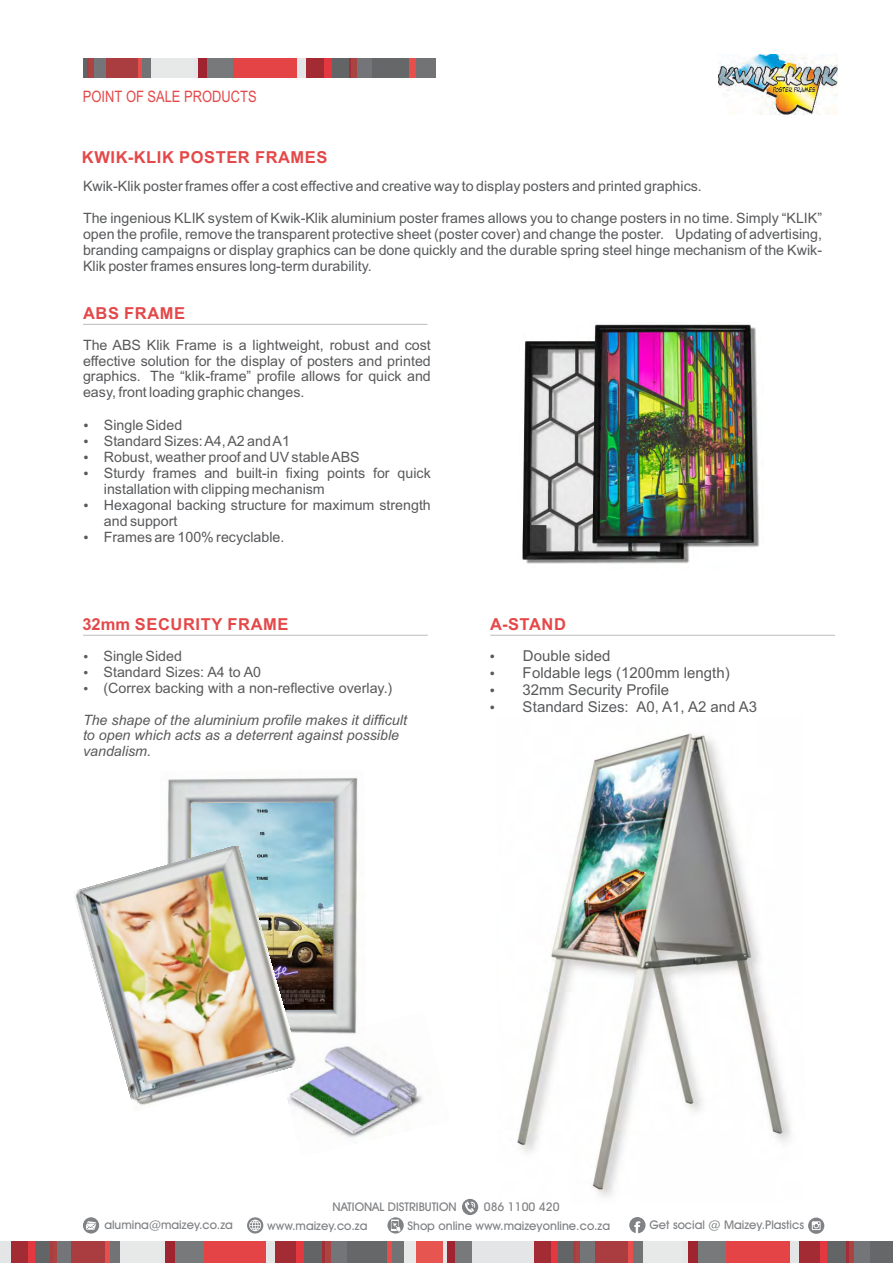
<style>
.page{position:relative;width:893px;height:1263px;background:#fff}
.page>*{position:absolute;margin:0;border:0;box-sizing:border-box;transform-origin:0 0}
.t1{font:700 16.5px "Arial";letter-spacing:.035em;color:#e44849}
.t2{font:15.75px "Arial Narrow";color:#e44849}
.t3{font:15px/16.8px "Arial";color:#58595b}
.t4{font:14.25px/15.9px "Arial";color:#58595b;text-align:justify}
.t5{font:italic 14.25px/15.9px "Arial";color:#58595b}
.t6{font:500 12px "Avant Garde IT Cby BT";color:#808285}
</style>
<div class="page">
<img style="left:299px;top:1046px;width:123px;height:92px">
<img style="left:517px;top:733px;width:274px;height:464px">
<div style="left:404px;top:1241px;width:12px;height:22px;background:#e7e8e8"></div>
<div style="left:416px;top:1241px;width:27px;height:22px;background:#e75550"></div>
<hr style="left:443px;top:1241px;width:4px;height:22px;background:#e4e5e6">
<div style="left:447px;top:1241px;width:8px;height:22px;background:#a02330"></div>
<div style="left:455px;top:1241px;width:25px;height:22px;background:#77797b"></div>
<div style="left:472px;top:1241px;width:58px;height:22px;background:#e4e5e6"></div>
<div style="left:526px;top:1241px;width:8px;height:22px;background:#e4e5e6"></div>
<div style="left:534px;top:1241px;width:17px;height:22px;background:#a32b34"></div>
<div style="left:551px;top:1241px;width:7px;height:22px;background:#e43841"></div>
<div style="left:558px;top:1241px;width:16px;height:22px;background:#636466"></div>
<hr style="left:574px;top:1241px;width:2px;height:22px;background:#a93d3f">
<div style="left:576px;top:1241px;width:5px;height:22px;background:#ab4342"></div>
<div style="left:581px;top:1241px;width:14px;height:22px;background:#747578"></div>
<div style="left:595px;top:1241px;width:33px;height:22px;background:#a93d3f"></div>
<div style="left:628px;top:1241px;width:5px;height:22px;background:#e74f4c"></div>
<div style="left:633px;top:1241px;width:10px;height:22px;background:#717375"></div>
<div style="left:643px;top:1241px;width:14px;height:22px;background:#e7e8e8"></div>
<div style="left:657px;top:1241px;width:32px;height:22px;background:#e7e8e8"></div>
<div style="left:688px;top:1241px;width:10px;height:22px;background:#a02330"></div>
<div style="left:698px;top:1241px;width:29px;height:22px;background:#77797b"></div>
<div style="left:727px;top:1241px;width:68px;height:22px;background:#e54447"></div>
<div style="left:790px;top:1241px;width:9px;height:22px;background:#e4e5e6"></div>
<div style="left:799px;top:1241px;width:21px;height:22px;background:#a32b34"></div>
<div style="left:820px;top:1241px;width:7px;height:22px;background:#e43841"></div>
<div style="left:827px;top:1241px;width:19px;height:22px;background:#636466"></div>
<hr style="left:846px;top:1241px;width:3px;height:22px;background:#a32e35">
<div style="left:849px;top:1241px;width:5px;height:22px;background:#ab4342"></div>
<div style="left:854px;top:1241px;width:17px;height:22px;background:#747578"></div>
<div style="left:871px;top:1241px;width:22px;height:22px;background:#656769"></div>
<hr style="left:0;top:1241px;width:3px;height:22px;background:#e4e5e6">
<div style="left:3px;top:1241px;width:8px;height:22px;background:#e4e5e6"></div>
<div style="left:11px;top:1241px;width:17px;height:22px;background:#a32b34"></div>
<div style="left:28px;top:1241px;width:7px;height:22px;background:#e43841"></div>
<div style="left:35px;top:1241px;width:16px;height:22px;background:#636466"></div>
<hr style="left:51px;top:1241px;width:2px;height:22px;background:#a93d3f">
<div style="left:53px;top:1241px;width:5px;height:22px;background:#ab4342"></div>
<div style="left:58px;top:1241px;width:14px;height:22px;background:#747578"></div>
<div style="left:72px;top:1241px;width:33px;height:22px;background:#a93d3f"></div>
<div style="left:105px;top:1241px;width:5px;height:22px;background:#e74f4c"></div>
<div style="left:110px;top:1241px;width:10px;height:22px;background:#717375"></div>
<div style="left:120px;top:1241px;width:13px;height:22px;background:#e7e8e8"></div>
<div style="left:133px;top:1241px;width:33px;height:22px;background:#e7e8e8"></div>
<div style="left:165px;top:1241px;width:10px;height:22px;background:#a02330"></div>
<div style="left:175px;top:1241px;width:29px;height:22px;background:#77797b"></div>
<div style="left:204px;top:1241px;width:68px;height:22px;background:#e54447"></div>
<div style="left:266px;top:1241px;width:10px;height:22px;background:#e4e5e6"></div>
<div style="left:276px;top:1241px;width:20px;height:22px;background:#a32b34"></div>
<div style="left:296px;top:1241px;width:8px;height:22px;background:#e43841"></div>
<div style="left:304px;top:1241px;width:19px;height:22px;background:#636466"></div>
<hr style="left:323px;top:1241px;width:2px;height:22px;background:#a32e35">
<div style="left:325px;top:1241px;width:6px;height:22px;background:#ab4342"></div>
<div style="left:331px;top:1241px;width:16px;height:22px;background:#747578"></div>
<div style="left:347px;top:1241px;width:40px;height:22px;background:#656769"></div>
<div style="left:387px;top:1241px;width:6px;height:22px;background:#e74f4c"></div>
<div style="left:393px;top:1241px;width:11px;height:22px;background:#717375"></div>
<img style="left:718px;top:55px;width:119px;height:59px">
<hr style="left:83px;top:58px;width:4px;height:20px;background:#636466">
<hr style="left:87px;top:58px;width:2px;height:20px;background:#a93d3f">
<div style="left:89px;top:58px;width:5px;height:20px;background:#ab4342"></div>
<div style="left:94px;top:58px;width:13px;height:20px;background:#747578"></div>
<div style="left:107px;top:58px;width:31px;height:20px;background:#a93d3f"></div>
<hr style="left:138px;top:58px;width:4px;height:20px;background:#e74f4c">
<div style="left:142px;top:58px;width:9px;height:20px;background:#717375"></div>
<div style="left:151px;top:58px;width:13px;height:20px;background:#e7e8e8"></div>
<div style="left:164px;top:58px;width:30px;height:20px;background:#e7e8e8"></div>
<hr style="left:194px;top:58px;width:4px;height:20px;background:#e4e5e6">
<div style="left:198px;top:58px;width:9px;height:20px;background:#a02330"></div>
<div style="left:207px;top:58px;width:27px;height:20px;background:#77797b"></div>
<div style="left:234px;top:58px;width:63px;height:20px;background:#e54447"></div>
<div style="left:297px;top:58px;width:9px;height:20px;background:#e4e5e6"></div>
<div style="left:306px;top:58px;width:19px;height:20px;background:#a32b34"></div>
<div style="left:325px;top:58px;width:7px;height:20px;background:#e43841"></div>
<div style="left:332px;top:58px;width:17px;height:20px;background:#636466"></div>
<hr style="left:349px;top:58px;width:3px;height:20px;background:#a32e35">
<div style="left:352px;top:58px;width:5px;height:20px;background:#ab4342"></div>
<div style="left:357px;top:58px;width:15px;height:20px;background:#747578"></div>
<div style="left:372px;top:58px;width:37px;height:20px;background:#656769"></div>
<div style="left:409px;top:58px;width:7px;height:20px;background:#e74f4c"></div>
<div style="left:416px;top:58px;width:19px;height:20px;background:#717375"></div>
<hr style="left:490px;top:635px;width:345px;height:1px;background:#bbbdc0">
<hr style="left:83px;top:635px;width:345px;height:1px;background:#bbbdc0">
<svg style="left:462px;top:1199px;width:16px;height:16px"></svg>
<svg style="left:387px;top:1217px;width:17px;height:16px"></svg>
<svg style="left:629px;top:1217px;width:16px;height:16px"></svg>
<svg style="left:808px;top:1217px;width:16px;height:17px"></svg>
<svg style="left:247px;top:1217px;width:16px;height:16px"></svg>
<svg style="left:83px;top:1217px;width:16px;height:16px"></svg>
<hr style="left:83px;top:324px;width:344px;height:1px;background:#bbbdc0">
<img style="left:167px;top:778px;width:191px;height:256px">
<img style="left:191px;top:802px;width:143px;height:208px">
<img style="left:74px;top:846px;width:225px;height:262px">
<img style="left:522px;top:324px;width:237px;height:240px">
<p class="t2" style="left:83px;top:90px;width:175px">POINT OF SALE PRODUCTS</p>
<p class="t1" style="left:82px;top:151px;width:247px">KWIK-KLIK POSTER FRAMES</p>
<p class="t4" style="left:83px;top:180px;width:620px">Kwik-Klik poster frames offer a cost effective and creative way to display posters and printed graphics.</p>
<p class="t4" style="left:83px;top:211px;width:741px">The ingenious KLIK system of Kwik-Klik aluminium poster frames allows you to change posters in no time. Simply “KLIK” open the profile, remove the transparent protective sheet (poster cover) and change the poster. Updating of advertising, branding campaigns or display graphics can be done quickly and the durable spring steel hinge mechanism of the Kwik-Klik poster frames ensures long-term durability.</p>
<p class="t1" style="left:83px;top:307px;width:104px">ABS FRAME</p>
<p class="t4" style="left:83px;top:338px;width:349px">The ABS Klik Frame is a lightweight, robust and cost effective solution for the display of posters and printed graphics. The “klik-frame” profile allows for quick and easy, front loading graphic changes.</p>
<p class="t4" style="left:104px;top:418px;width:328px;text-align:left">Single Sided<br>Standard Sizes: A4, A2 and A1<br>Robust, weather proof and UV stable ABS<br>Sturdy frames and built-in fixing points for quick installation with clipping mechanism<br>Hexagonal backing structure for maximum strength and support<br>Frames are 100% recyclable.</p>
<p class="t1" style="left:82px;top:618px;width:208px">32mm SECURITY FRAME</p>
<p class="t1" style="left:490px;top:618px;width:77px">A-STAND</p>
<p class="t4" style="left:104px;top:649px;width:290px;text-align:left">Single Sided<br>Standard Sizes: A4 to A0<br>(Correx backing with a non-reflective overlay.)</p>
<p class="t5" style="left:83px;top:713px;width:325px">The shape of the aluminium profile makes it difficult to open which acts as a deterrent against possible vandalism.</p>
<p class="t3" style="left:522px;top:649px;width:236px">Double sided<br>Foldable legs (1200mm length)<br>32mm Security Profile<br>Standard Sizes: A0, A1, A2 and A3</p>
<p class="t6" style="left:333px;top:1202px;width:126px">NATIONAL DISTRIBUTION</p>
<p class="t6" style="left:484px;top:1202px;width:77px">086 1100 420</p>
<p class="t6" style="left:104px;top:1220px;width:130px">alumina@maizey.co.za</p>
<p class="t6" style="left:267px;top:1220px;width:102px">www.maizey.co.za</p>
<p class="t6" style="left:407px;top:1220px;width:204px">Shop online www.maizeyonline.co.za</p>
<p class="t6" style="left:649px;top:1220px;width:156px">Get social @ Maizey.Plastics</p>
</div>
